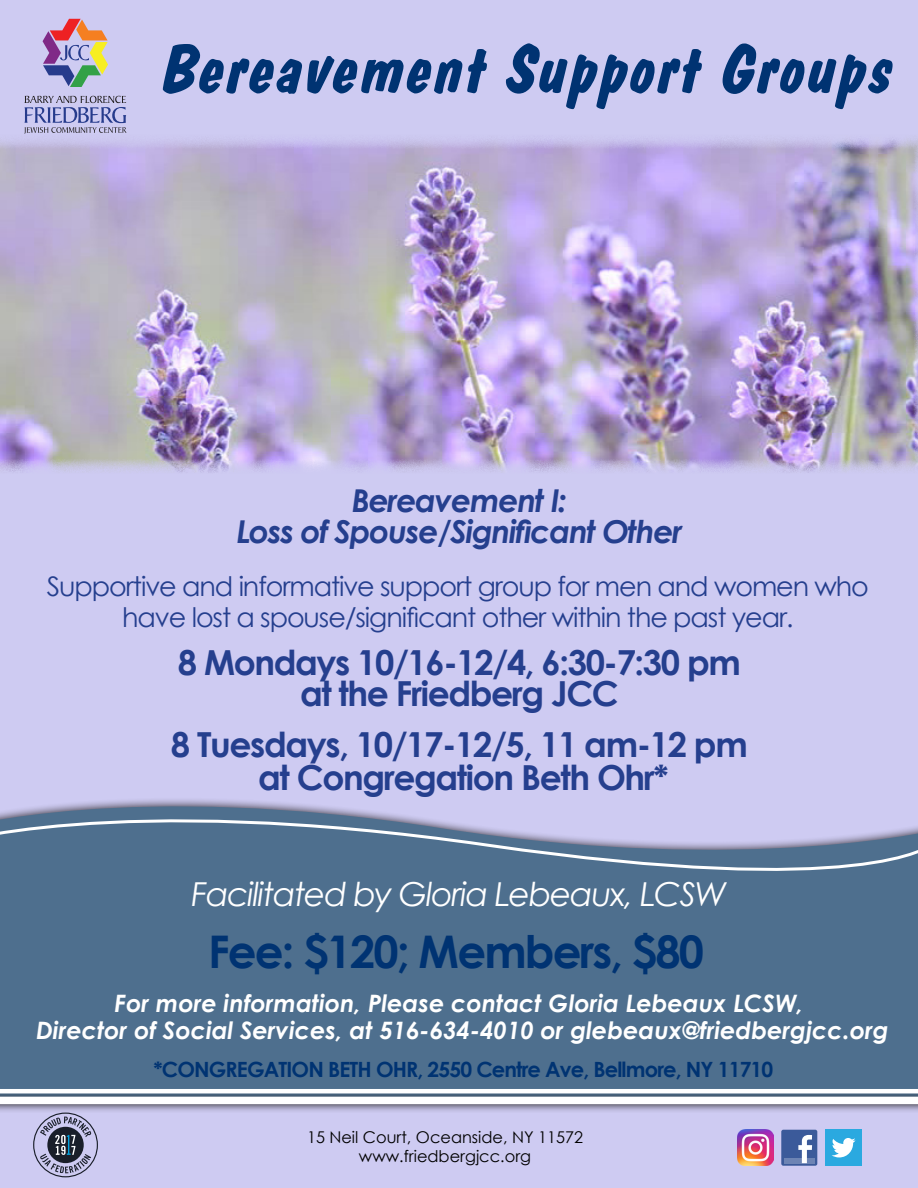
<style>
.page{position:relative;width:918px;height:1188px;background:#cecbf2}
.page>*{position:absolute;margin:0;border:0;box-sizing:border-box;transform-origin:0 0}
.t1{font:700 68.85px "Dom Diagonal BT";letter-spacing:.03em;color:#003372}
.t2{font:700 45px "Century Gothic";letter-spacing:-.04em;color:#003372}
.t3{font:700 34.5px "Century Gothic";letter-spacing:-.04em;color:#253f8e}
.t4{font:italic 33px "Century Gothic";letter-spacing:-.04em;color:#fff}
.t5{font:italic 700 31.5px "Century Gothic";letter-spacing:-.04em;color:#253f8e}
.t6{font:27px "Century Gothic";letter-spacing:-.04em;color:#253f8e}
.t7{font:italic 700 24px "Century Gothic";color:#fff}
.t8{font:700 21px "Century Gothic";letter-spacing:-.04em;color:#003372}
.t9{font:16.2px "Century Gothic";color:#000}
</style>
<div class="page">
<svg style="left:33px;top:1113px;width:65px;height:64px"></svg>
<img style="left:737px;top:1130px;width:36px;height:36px">
<div style="left:826px;top:1130px;width:36px;height:36px;background:#2aa9e0"></div>
<svg style="left:832px;top:1138px;width:24px;height:19px"></svg>
<div style="left:781px;top:1130px;width:36px;height:36px;background:#3b5a9a;border-radius:2px"></div>
<div style="left:784px;top:1158px;width:31px;height:5px;background:#6d84b4"></div>
<svg style="left:798px;top:1135px;width:14px;height:28px"></svg>
<img style="left:0;top:139px;width:918px;height:334px">
<div style="left:0;top:903px;width:918px;height:186px;background:#4e6f8e"></div>
<div style="left:0;top:1089px;width:918px;height:24px;background:#231f20;opacity:.75"></div>
<div style="left:0;top:1097px;width:918px;height:7px;background:#fff"></div>
<hr style="left:0;top:1089px;width:918px;height:4px;background:#fff">
<svg style="left:0;top:800px;width:918px;height:103px"></svg>
<svg style="left:43px;top:19px;width:65px;height:68px"></svg>
<svg style="left:24px;top:96px;width:103px;height:38px"></svg>
<p class="t1" style="left:163px;top:26px;width:733px">Bereavement Support Groups</p>
<p class="t5" style="left:352px;top:477px;width:217px">Bereavement I:</p>
<p class="t5" style="left:236px;top:508px;width:448px">Loss of Spouse/Significant Other</p>
<p class="t6" style="left:47px;top:567px;width:823px">Supportive and informative support group for men and women who</p>
<p class="t6" style="left:122px;top:599px;width:673px">have lost a spouse/significant other within the past year.</p>
<p class="t3" style="left:178px;top:636px;width:565px">8 Mondays 10/16-12/4, 6:30-7:30 pm</p>
<p class="t3" style="left:300px;top:668px;width:320px">at the Friedberg JCC</p>
<p class="t3" style="left:171px;top:719px;width:578px">8 Tuesdays, 10/17-12/5, 11 am-12 pm</p>
<p class="t3" style="left:258px;top:752px;width:412px">at Congregation Beth Ohr*</p>
<p class="t4" style="left:191px;top:871px;width:537px">Facilitated by Gloria Lebeaux, LCSW</p>
<p class="t2" style="left:208px;top:917px;width:497px">Fee: $120; Members, $80</p>
<p class="t7" style="left:115px;top:985px;width:690px">For more information, Please contact Gloria Lebeaux LCSW,</p>
<p class="t7" style="left:36px;top:1012px;width:854px">Director of Social Services, at 516-634-4010 or glebeaux@friedbergjcc.org</p>
<p class="t8" style="left:153px;top:1053px;width:621px">*CONGREGATION BETH OHR, 2550 Centre Ave, Bellmore, NY 11710</p>
<p class="t9" style="left:307px;top:1125px;width:277px">15 Neil Court, Oceanside, NY 11572</p>
<p class="t9" style="left:359px;top:1145px;width:174px">www.friedbergjcc.org</p>
</div>
